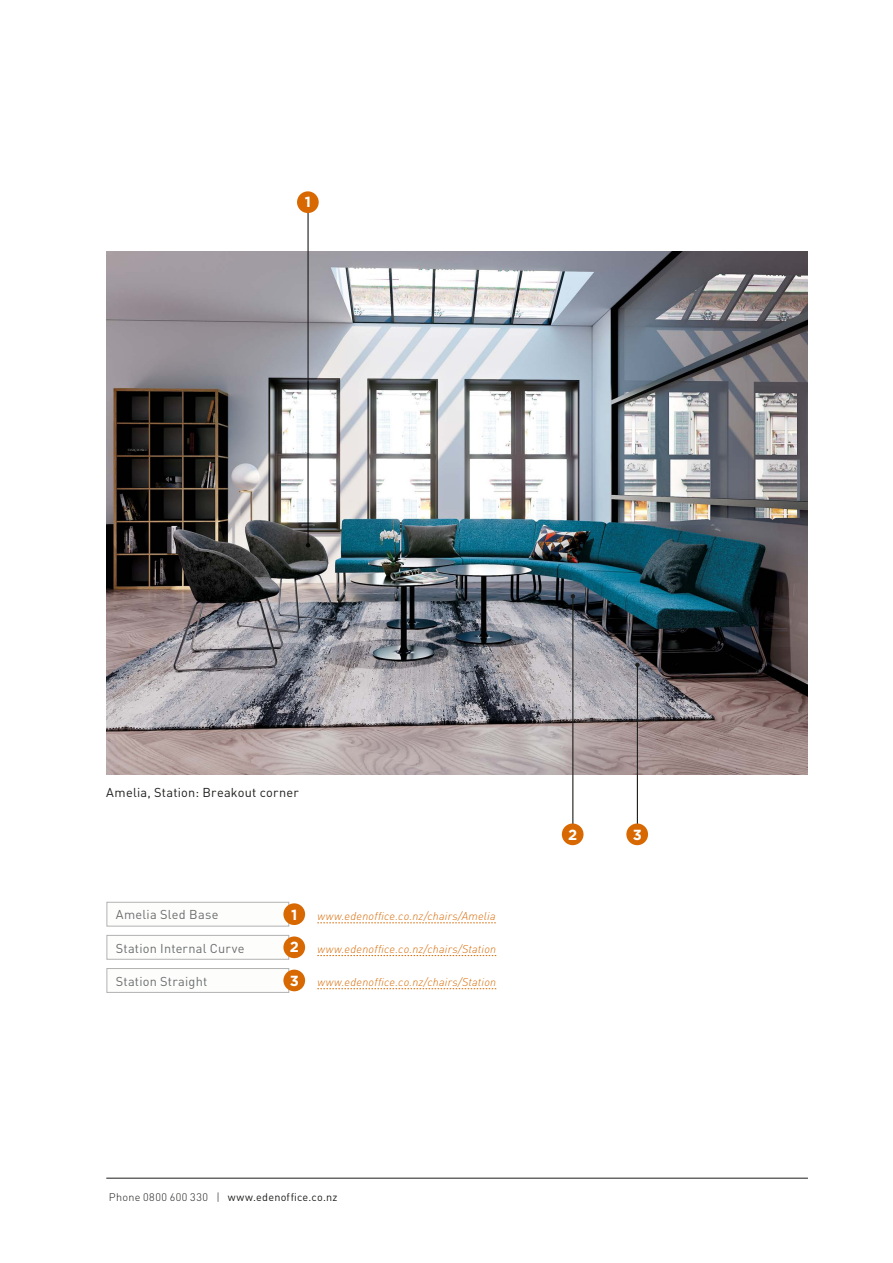
<style>
.page{position:relative;width:893px;height:1263px;background:#fff}
.page>*{position:absolute;margin:0;border:0;box-sizing:border-box;transform-origin:0 0}
.t1{font:700 14.7px/31.8px "Gotham";color:#fff}
.t2{font:12.75px "DIN";letter-spacing:.015em;color:#6b6e6e}
.t3{font:12.75px "DIN";letter-spacing:.02em;color:#1d1d1b}
.t4{font:italic 300 11.25px "DIN";letter-spacing:.02em;color:#d86902}
.t5{font:10.8px "DIN";letter-spacing:.02em;color:#1d1d1b}
.s1{font-weight:300}
</style>
<div class="page">
<img style="left:106px;top:251px;width:702px;height:523px">
<hr style="left:637px;top:665px;width:1px;height:161px;background:#1d1d1b">
<svg style="left:635px;top:662px;width:5px;height:5px"></svg>
<hr style="left:572px;top:596px;width:1px;height:230px;background:#1d1d1b">
<svg style="left:571px;top:594px;width:4px;height:5px"></svg>
<div style="left:626px;top:823px;width:22px;height:22px;background:#d86902;border-radius:50%"></div>
<div style="left:562px;top:823px;width:21px;height:22px;background:#d86902;border-radius:50%"></div>
<div style="left:107px;top:902px;width:182px;height:24px;border:1px solid #b3b2b2"></div>
<div style="left:107px;top:935px;width:182px;height:25px;border:1px solid #b3b2b2"></div>
<div style="left:283px;top:903px;width:22px;height:22px;background:#d86902;border-radius:50%"></div>
<div style="left:283px;top:936px;width:22px;height:22px;background:#d86902;border-radius:50%"></div>
<svg style="left:317px;top:922px;width:179px;height:1px"></svg>
<svg style="left:317px;top:955px;width:179px;height:1px"></svg>
<hr style="left:307px;top:209px;width:2px;height:181px;background:#1d1d1b">
<hr style="left:307px;top:381px;width:2px;height:164px;background:#1d1d1b">
<svg style="left:306px;top:543px;width:4px;height:4px"></svg>
<div style="left:297px;top:191px;width:22px;height:22px;background:#d86902;border-radius:50%"></div>
<div style="left:107px;top:968px;width:182px;height:25px;border:1px solid #b3b2b2"></div>
<div style="left:283px;top:969px;width:22px;height:22px;background:#d86902;border-radius:50%"></div>
<svg style="left:317px;top:988px;width:179px;height:1px"></svg>
<hr style="left:106px;top:1178px;width:702px;height:1px;background:#1d1d1b">
<h1 class="t1" style="left:305px;top:185px;width:8px">1</h1>
<p class="t3" style="left:106px;top:785px;width:194px">Amelia, Station: Breakout corner</p>
<p class="t2" style="left:116px;top:907px;width:104px">Amelia Sled Base</p>
<p class="t2" style="left:116px;top:940px;width:130px">Station Internal Curve</p>
<h1 class="t1" style="left:290px;top:898px;width:11px">1<br>2</h1>
<p class="t4" style="left:317px;top:909px;width:180px">www.edenoffice.co.nz/chairs/Amelia</p>
<p class="t4" style="left:317px;top:941px;width:180px">www.edenoffice.co.nz/chairs/Station</p>
<p class="t2" style="left:116px;top:973px;width:93px">Station Straight</p>
<h1 class="t1" style="left:290px;top:964px;width:11px">3</h1>
<p class="t4" style="left:317px;top:975px;width:180px">www.edenoffice.co.nz/chairs/Station</p>
<h1 class="t1" style="left:568px;top:819px;width:11px">2</h1>
<h1 class="t1" style="left:633px;top:819px;width:11px">3</h1>
<p class="t5" style="left:109px;top:1190px;width:230px"><span class="s1">Phone 0800 600 330 |</span> www.edenoffice.co.nz</p>
</div>
